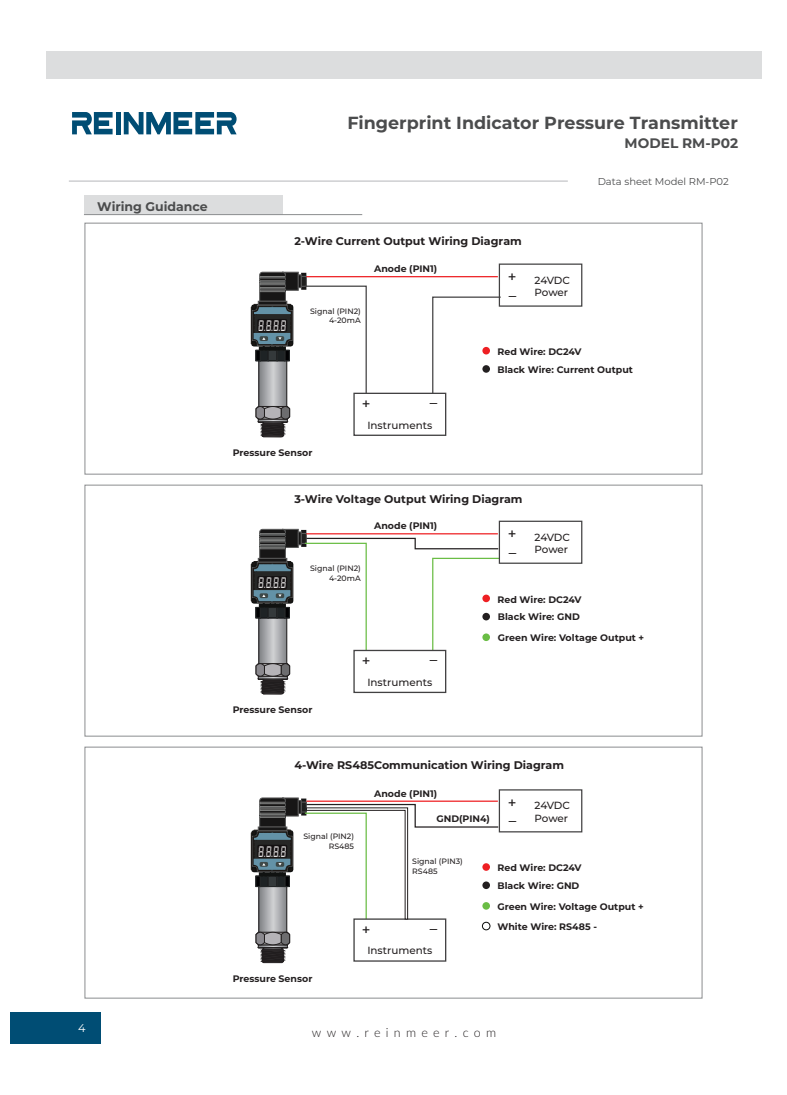
<style>
.page{position:relative;width:787px;height:1095px;background:#fff}
.page>*{position:absolute;margin:0;border:0;box-sizing:border-box;transform-origin:0 0}
.t1{font:700 17.5px "Montserrat";color:#4b4c4d}
.t2{font:italic 16.25px "Digital 7";color:#e2e0e0;scale:.71 1}
.t3{font:500 15px/13.9px "Montserrat";color:#231f20}
.t4{font:700 13.75px "Montserrat";color:#4b4c4d}
.t5{font:300 12.5px "Lato";letter-spacing:.42em;color:#231f20}
.t6{font:700 12.5px "Montserrat";color:#4b4c4d}
.t7{font:11.25px "Montserrat";color:#fff}
.t8{font:700 11.12px "Montserrat";color:#231f20}
.t9{font:500 10.38px/12.5px "Montserrat";color:#231f20}
.t10{font:10px "Montserrat";color:#4b4c4d}
.t11{font:700 9.38px/17.8px "Montserrat";color:#231f20}
.t12{font:500 7.75px/9.4px "Montserrat";color:#231f20;text-align:right}
</style>
<div class="page">
<div style="left:11px;top:1012px;width:90px;height:32px;background:#004d74"></div>
<div style="left:47px;top:51px;width:714px;height:28px;background:#dcddde"></div>
<hr style="left:69px;top:180px;width:499px;height:2px;background:#d1d2d4">
<div style="left:116px;top:112px;width:5px;height:22px;background:#004d74"></div>
<svg style="left:124px;top:112px;width:112px;height:22px"></svg>
<svg style="left:72px;top:112px;width:41px;height:22px"></svg>
<div style="left:84px;top:195px;width:198px;height:20px;background:#dcddde"></div>
<hr style="left:84px;top:214px;width:278px;height:1px;background:#8b8d8f">
<div style="left:85px;top:223px;width:617px;height:251px;background:#fff;border:1px solid #8b8d8f"></div>
<div style="left:85px;top:485px;width:617px;height:251px;background:#fff;border:1px solid #8b8d8f"></div>
<div style="left:85px;top:747px;width:617px;height:251px;background:#fff;border:1px solid #8b8d8f"></div>
<svg style="left:261px;top:395px;width:24px;height:10px"></svg>
<div style="left:259px;top:360px;width:28px;height:47px;border:1px solid #201d1e"></div>
<svg style="left:256px;top:406px;width:34px;height:31px"></svg>
<svg style="left:251px;top:272px;width:116px;height:123px"></svg>
<svg style="left:431px;top:296px;width:68px;height:99px"></svg>
<div style="left:499px;top:263px;width:83px;height:44px;border:1px solid #424142"></div>
<div style="left:353px;top:393px;width:93px;height:43px;border:1px solid #424142"></div>
<hr style="left:306px;top:276px;width:192px;height:1px;background:#ee1f23">
<div style="left:482px;top:347px;width:8px;height:7px;background:#ee1f23;border-radius:50%"></div>
<div style="left:482px;top:365px;width:8px;height:8px;background:#231f20;border-radius:50%"></div>
<svg style="left:261px;top:652px;width:24px;height:10px"></svg>
<div style="left:259px;top:618px;width:28px;height:46px;border:1px solid #201d1e"></div>
<svg style="left:256px;top:663px;width:34px;height:31px"></svg>
<div style="left:499px;top:521px;width:83px;height:43px;border:1px solid #424142"></div>
<div style="left:353px;top:650px;width:93px;height:43px;border:1px solid #424142"></div>
<svg style="left:251px;top:529px;width:249px;height:123px"></svg>
<svg style="left:261px;top:920px;width:24px;height:11px"></svg>
<div style="left:259px;top:886px;width:28px;height:47px;border:1px solid #201d1e"></div>
<svg style="left:256px;top:932px;width:34px;height:31px"></svg>
<div style="left:499px;top:789px;width:83px;height:43px;border:1px solid #424142"></div>
<div style="left:353px;top:918px;width:93px;height:44px;border:1px solid #424142"></div>
<div style="left:482px;top:922px;width:8px;height:8px;border:1px solid #0a0c0a;border-radius:50%"></div>
<svg style="left:251px;top:798px;width:248px;height:122px"></svg>
<h1 class="t1" style="left:347px;top:110px;width:392px">Fingerprint Indicator Pressure Transmitter</h1>
<h3 class="t4" style="left:624px;top:134px;width:115px">MODEL RM-P02</h3>
<h3 class="t6" style="left:97px;top:197px;width:112px">Wiring Guidance</h3>
<p class="t10" style="left:597px;top:174px;width:133px">Data sheet Model RM-P02</p>
<h2 class="t2" style="left:258px;top:318px;width:40px">8.8.8.8</h2>
<p class="t8" style="left:294px;top:233px;width:229px">2-Wire Current Output Wiring Diagram</p>
<p class="t11" style="left:374px;top:260px;width:65px">Anode (PIN1)</p>
<p class="t12" style="left:310px;top:306px;width:52px">Signal (PIN2)<br>4-20mA</p>
<h3 class="t3" style="left:508px;top:269px;width:10px">+ _</h3>
<p class="t9" style="left:534px;top:273px;width:37px">24VDC<br>Power</p>
<p class="t11" style="left:497px;top:342px;width:86px">Red Wire: DC24V</p>
<p class="t11" style="left:497px;top:360px;width:137px">Black Wire: Current Output</p>
<h3 class="t3" style="left:362px;top:396px;width:10px">+</h3>
<p class="t9" style="left:367px;top:418px;width:66px">Instruments</p>
<h3 class="t3" style="left:430px;top:390px;width:9px">_</h3>
<p class="t11" style="left:233px;top:443px;width:81px">Pressure Sensor</p>
<h2 class="t2" style="left:258px;top:575px;width:40px">8.8.8.8</h2>
<p class="t8" style="left:294px;top:491px;width:230px">3-Wire Voltage Output Wiring Diagram</p>
<p class="t11" style="left:374px;top:517px;width:65px">Anode (PIN1)</p>
<p class="t12" style="left:310px;top:563px;width:52px">Signal (PIN2)<br>4-20mA</p>
<h3 class="t3" style="left:508px;top:526px;width:10px">+ _</h3>
<p class="t9" style="left:534px;top:530px;width:37px">24VDC<br>Power</p>
<h3 class="t3" style="left:362px;top:653px;width:10px">+</h3>
<p class="t9" style="left:367px;top:675px;width:66px">Instruments</p>
<h3 class="t3" style="left:430px;top:647px;width:9px">_</h3>
<p class="t11" style="left:497px;top:590px;width:86px">Red Wire: DC24V<br>Black Wire: GND</p>
<p class="t11" style="left:498px;top:628px;width:148px">Green Wire: Voltage Output +</p>
<p class="t11" style="left:233px;top:700px;width:81px">Pressure Sensor</p>
<p class="t8" style="left:294px;top:757px;width:271px">4-Wire RS485Communication Wiring Diagram</p>
<h2 class="t2" style="left:258px;top:844px;width:40px">8.8.8.8</h2>
<p class="t12" style="left:303px;top:832px;width:52px">Signal (PIN2)<br>RS485</p>
<p class="t11" style="left:233px;top:969px;width:81px">Pressure Sensor</p>
<p class="t11" style="left:374px;top:784px;width:65px">Anode (PIN1)</p>
<p class="t11" style="left:436px;top:809px;width:55px">GND(PIN4)</p>
<h3 class="t3" style="left:508px;top:795px;width:10px">+ _</h3>
<p class="t9" style="left:534px;top:799px;width:37px">24VDC<br>Power</p>
<p class="t12" style="left:412px;top:856px;width:52px;text-align:left">Signal (PIN3)<br>RS485</p>
<h3 class="t3" style="left:362px;top:922px;width:10px">+</h3>
<p class="t9" style="left:367px;top:944px;width:66px">Instruments</p>
<h3 class="t3" style="left:430px;top:916px;width:9px">_</h3>
<p class="t11" style="left:497px;top:858px;width:86px">Red Wire: DC24V<br>Black Wire: GND</p>
<p class="t11" style="left:497px;top:896px;width:148px;line-height:20.1px">Green Wire: Voltage Output +<br>White Wire: RS485 -</p>
<p class="t7" style="left:78px;top:1020px;width:9px">4</p>
<h3 class="t5" style="left:312px;top:1023px;width:186px">www.reinmeer.com</h3>
</div>
